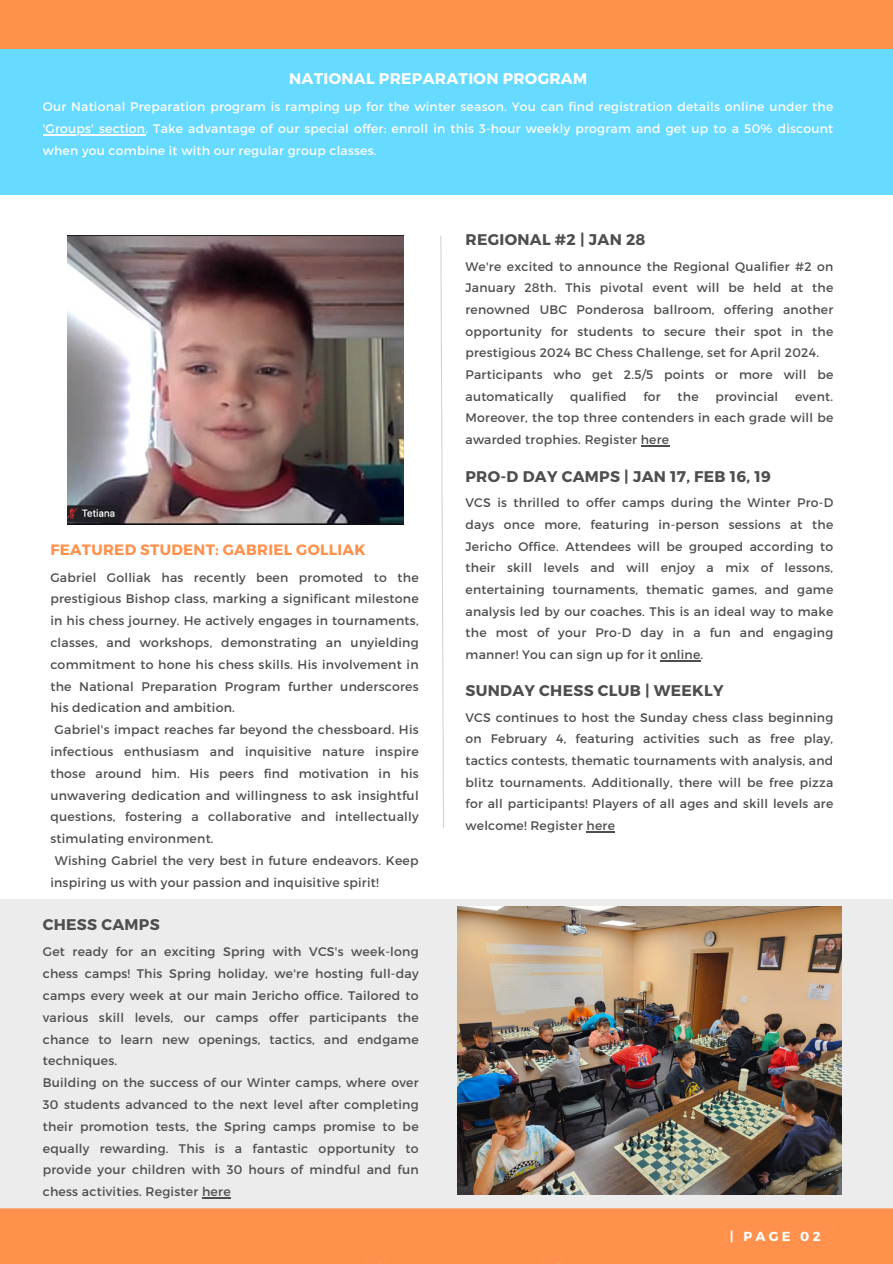
<style>
.page{position:relative;width:893px;height:1264px;background:#fff}
.page>*{position:absolute;margin:0;border:0;box-sizing:border-box;transform-origin:0 0}
.t1{font:700 15.45px "Montserrat";letter-spacing:.02em;color:#4e4e4e}
.t2{font:700 15.45px "Montserrat";letter-spacing:.02em;color:#fff}
.t3{font:700 15px "Montserrat";letter-spacing:.02em;color:#ff914d}
.t4{font:700 13.05px "Montserrat";letter-spacing:.25em;color:#fff}
.t5{font:12.45px/21.8px "Montserrat";letter-spacing:.02em;color:#4e4e4e;text-align:justify}
.t6{font:12.3px/21.6px "Montserrat";letter-spacing:.02em;color:#4e4e4e;text-align:justify}
.t7{font:12.3px/21.6px "Montserrat";letter-spacing:.02em;color:#fff;text-align:justify}
</style>
<div class="page">
<div style="left:0;top:0;width:892px;height:70px;background:#ff914d"></div>
<div style="left:0;top:50px;width:892px;height:145px;background:#66daff"></div>
<div style="left:0;top:1208px;width:892px;height:55px;background:#ff914d"></div>
<div style="left:0;top:898px;width:892px;height:310px;background:#ececec"></div>
<svg style="left:440px;top:235px;width:4px;height:593px"></svg>
<img style="left:67px;top:235px;width:336px;height:289px">
<img style="left:457px;top:906px;width:384px;height:288px">
<svg style="left:641px;top:445px;width:28px;height:1px"></svg>
<hr style="left:660px;top:660px;width:40px;height:1px;background:#4e4e4e">
<hr style="left:43px;top:134px;width:102px;height:1px;background:#fff">
<svg style="left:202px;top:1197px;width:29px;height:1px"></svg>
<svg style="left:586px;top:831px;width:29px;height:1px"></svg>
<p class="t2" style="left:289px;top:69px;width:300px">NATIONAL PREPARATION PROGRAM</p>
<p class="t7" style="left:43px;top:96px;width:792px">Our National Preparation program is ramping up for the winter season. You can find registration details online under the 'Groups' section. Take advantage of our special offer: enroll in this 3-hour weekly program and get up to a 50% discount when you combine it with our regular group classes.</p>
<p class="t1" style="left:465px;top:230px;width:181px">REGIONAL #2 | JAN 28</p>
<p class="t6" style="left:465px;top:255px;width:369px">We're excited to announce the Regional Qualifier #2 on January 28th. This pivotal event will be held at the renowned UBC Ponderosa ballroom, offering another opportunity for students to secure their spot in the prestigious 2024 BC Chess Challenge, set for April 2024.</p>
<p class="t6" style="left:465px;top:363px;width:369px">Participants who get 2.5/5 points or more will be automatically</p>
<p class="t6" style="left:570px;top:385px;width:58px">qualified</p>
<p class="t6" style="left:643px;top:385px;width:19px">for</p>
<p class="t6" style="left:677px;top:385px;width:23px">the</p>
<p class="t6" style="left:715px;top:385px;width:64px">provincial</p>
<p class="t6" style="left:465px;top:385px;width:369px;text-indent:329px">event.<br>Moreover, the top three contenders in each grade will be awarded trophies. Register here</p>
<p class="t3" style="left:50px;top:540px;width:317px">FEATURED STUDENT: GABRIEL GOLLIAK</p>
<p class="t5" style="left:50px;top:565px;width:370px">Gabriel Golliak has recently been promoted to the prestigious Bishop class, marking a significant milestone in his chess journey. He actively engages in tournaments, classes, and workshops, demonstrating an unyielding commitment to hone his chess skills. His involvement in the National Preparation Program further underscores his dedication and ambition.</p>
<p class="t5" style="left:50px;top:718px;width:370px;text-indent:4px">Gabriel's impact reaches far beyond the chessboard. His infectious enthusiasm and inquisitive nature inspire those around him. His peers find motivation in his unwavering dedication and willingness to ask insightful questions, fostering a collaborative and intellectually stimulating environment.</p>
<p class="t5" style="left:50px;top:849px;width:370px;text-indent:5px">Wishing Gabriel the very best in future endeavors. Keep inspiring us with your passion and inquisitive spirit!</p>
<p class="t1" style="left:43px;top:914px;width:118px">CHESS CAMPS</p>
<p class="t5" style="left:43px;top:940px;width:377px">Get ready for an exciting Spring with VCS's week-long chess camps! This Spring holiday, we're hosting full-day camps every week at our main Jericho office. Tailored to various skill levels, our camps offer participants the chance to learn new openings, tactics, and endgame techniques.</p>
<p class="t5" style="left:43px;top:1071px;width:377px">Building on the success of our Winter camps, where over 30 students advanced to the next level after completing their promotion tests, the Spring camps promise to be equally rewarding. This is a fantastic opportunity to provide your children with 30 hours of mindful and fun chess activities. Register here</p>
<p class="t1" style="left:465px;top:466px;width:307px">PRO-D DAY CAMPS | JAN 17, FEB 16, 19</p>
<p class="t6" style="left:465px;top:491px;width:369px">VCS is thrilled to offer camps during the Winter Pro-D days once more, featuring in-person sessions at the Jericho Office. Attendees will be grouped according to their skill levels and will enjoy a mix of lessons, entertaining tournaments, thematic games, and game analysis led by our coaches. This is an ideal way to make the most of your Pro-D day in a fun and engaging manner! You can sign up for it online.</p>
<p class="t1" style="left:465px;top:681px;width:259px">SUNDAY CHESS CLUB | WEEKLY</p>
<p class="t6" style="left:465px;top:706px;width:369px">VCS continues to host the Sunday chess class beginning on February 4, featuring activities such as free play, tactics contests, thematic tournaments with analysis, and blitz tournaments. Additionally, there will be free pizza for all participants! Players of all ages and skill levels are welcome! Register here</p>
<p class="t4" style="left:730px;top:1227px;width:92px">| PAGE 02</p>
</div>
